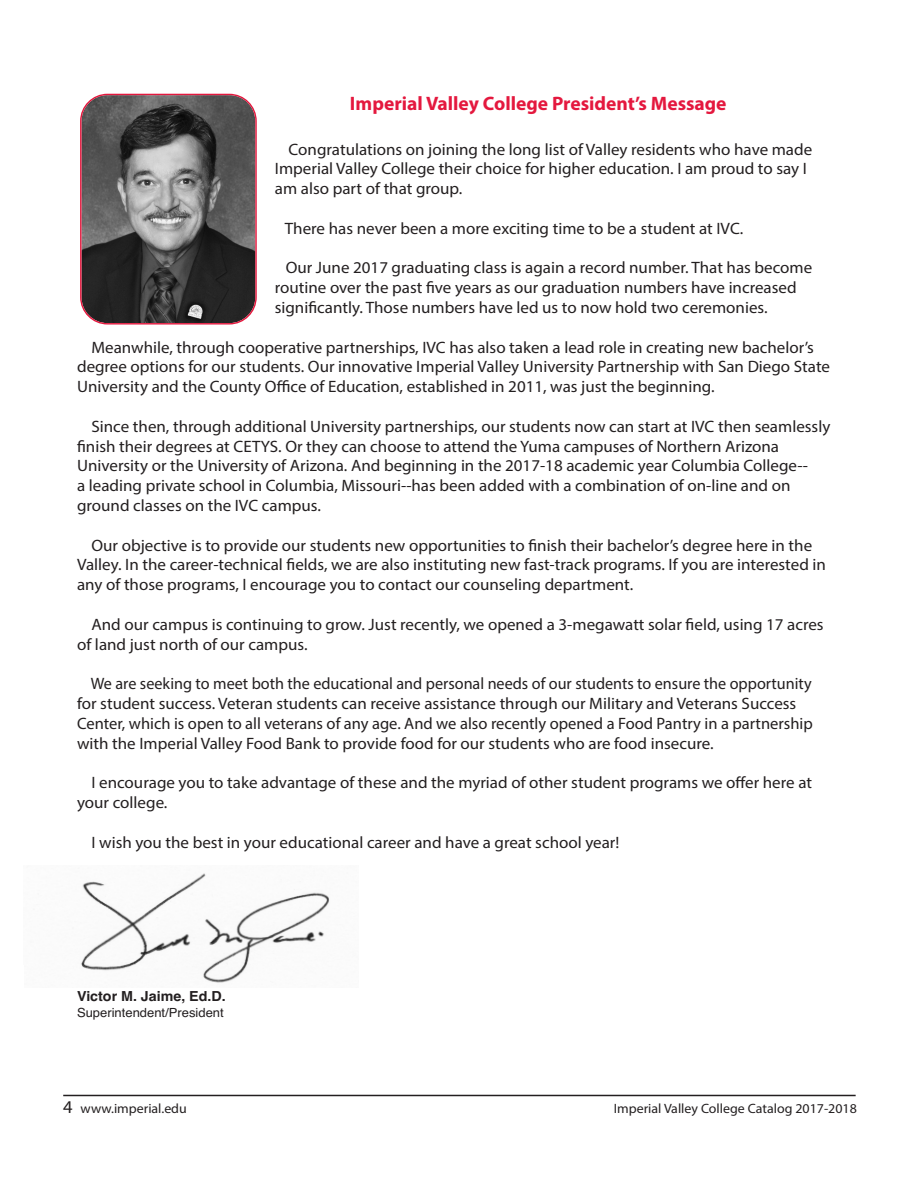
<style>
.page{position:relative;width:918px;height:1188px;background:#fff}
.page>*{position:absolute;margin:0;border:0;box-sizing:border-box;transform-origin:0 0}
.t1{font:700 19.5px "Myriad Pro";color:#e4183e}
.t2{font:16.5px/19.8px "Myriad Pro";color:#231f20}
.t3{font:700 13.8px "Helvetica";color:#231f20}
.t4{font:13.5px "Myriad Pro";color:#231f20}
.t5{font:12.6px "Helvetica";color:#231f20}
.s1{font-size:18px}
</style>
<div class="page">
<img style="left:81px;top:873px;width:249px;height:110px">
<svg style="left:80px;top:94px;width:177px;height:231px;background:#5b5657"></svg>
<hr style="left:63px;top:1095px;width:793px;height:1px;background:#231f20">
<p class="t1" style="left:350px;top:96px;width:378px">Imperial Valley College President’s Message</p>
<p class="t2" style="left:275px;top:141px;width:539px;text-indent:14px">Congratulations on joining the long list of Valley residents who have made<br>Imperial Valley College their choice for higher education. I am proud to say I am also part of that group.</p>
<p class="t2" style="left:285px;top:220px;width:460px">There has never been a more exciting time to be a student at IVC.</p>
<p class="t2" style="left:275px;top:259px;width:539px;text-indent:11px">Our June 2017 graduating class is again a record number. That has become routine over the past five years as our graduation numbers have increased significantly. Those numbers have led us to now hold two ceremonies.</p>
<p class="t2" style="left:77px;top:339px;width:754px;text-indent:14px">Meanwhile, through cooperative partnerships, IVC has also taken a lead role in creating new bachelor’s degree options for our students. Our innovative Imperial Valley University Partnership with San Diego State<br>University and the County Office of Education, established in 2011, was just the beginning.</p>
<p class="t2" style="left:77px;top:418px;width:755px;text-indent:14px">Since then, through additional University partnerships, our students now can start at IVC then seamlessly finish their degrees at CETYS. Or they can choose to attend the Yuma campuses of Northern Arizona University or the University of Arizona. And beginning in the 2017-18 academic year Columbia College--<br>a leading private school in Columbia, Missouri--has been added with a combination of on-line and on ground classes on the IVC campus.</p>
<p class="t2" style="left:77px;top:537px;width:750px;text-indent:14px">Our objective is to provide our students new opportunities to finish their bachelor’s degree here in the<br>Valley. In the career-technical fields, we are also instituting new fast-track programs. If you are interested in any of those programs, I encourage you to contact our counseling department.</p>
<p class="t2" style="left:77px;top:616px;width:748px;text-indent:14px">And our campus is continuing to grow. Just recently, we opened a 3-megawatt solar field, using 17 acres of land just north of our campus.</p>
<p class="t2" style="left:77px;top:675px;width:737px;text-indent:14px">We are seeking to meet both the educational and personal needs of our students to ensure the opportunity for student success. Veteran students can receive assistance through our Military and Veterans Success Center, which is open to all veterans of any age. And we also recently opened a Food Pantry in a partnership with the Imperial Valley Food Bank to provide food for our students who are food insecure.</p>
<p class="t2" style="left:77px;top:774px;width:737px;text-indent:14px">I encourage you to take advantage of these and the myriad of other student programs we offer here at your college.</p>
<p class="t2" style="left:92px;top:834px;width:529px">I wish you the best in your educational career and have a great school year!</p>
<p class="t3" style="left:77px;top:989px;width:150px">Victor M. Jaime, Ed.D.</p>
<p class="t5" style="left:77px;top:1005px;width:148px">Superintendent/President</p>
<p class="t4" style="left:63px;top:1104px;width:125px"><span class="s1">4</span> www.imperial.edu</p>
<p class="t4" style="left:614px;top:1104px;width:245px">Imperial Valley College Catalog 2017-2018</p>
</div>
